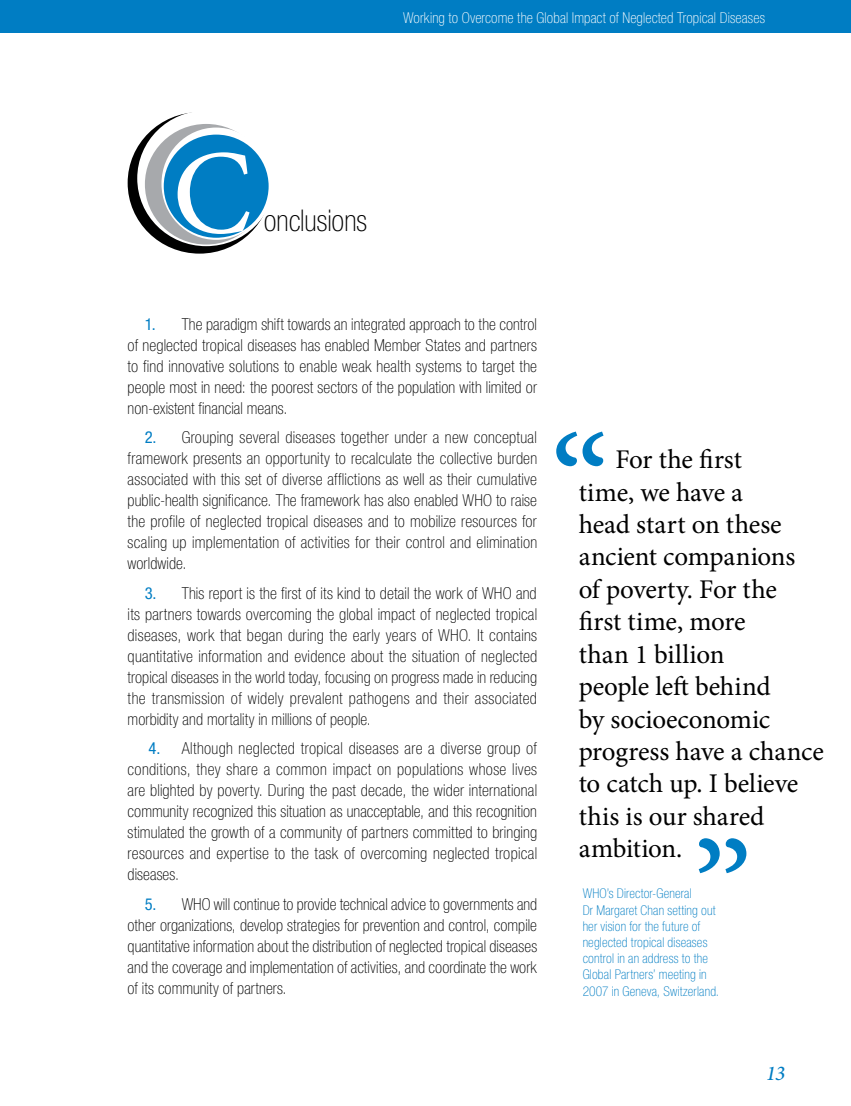
<style>
.page{position:relative;width:851px;height:1106px;background:#fff}
.page>*{position:absolute;margin:0;border:0;box-sizing:border-box;transform-origin:0 0}
.t1{font:150px "Minion Pro";color:#007dc3}
.t2{font:120px "Minion Pro";color:#fff}
.t3{font:100 condensed 30px "Helvetica Neue LT Std";color:#000}
.t4{font:27px/32.4px "Minion Pro";letter-spacing:-.005em;color:#000}
.t5{font:italic 500 21px "Minion Pro";color:#007dc3}
.t6{font:100 condensed 16.5px/21px "Helvetica Neue LT Std";letter-spacing:.01em;color:#000;text-align:justify}
.t7{font:100 condensed 15px "Helvetica Neue LT Std";letter-spacing:.01em;color:#fff}
.t8{font:100 condensed 13.5px/16.2px "Helvetica Neue LT Std";letter-spacing:.015em;color:#007dc3}
.s1{font-size:21px}
.s2{font-weight:400;color:#007dc3}
</style>
<div class="page">
<div style="left:0;top:0;width:850px;height:33px;background:#007dc3"></div>
<div style="left:128px;top:112px;width:143px;height:142px;background:#000;border-radius:50%"></div>
<div style="left:137px;top:111px;width:138px;height:135px;background:#fff;border-radius:50%"></div>
<div style="left:145px;top:124px;width:122px;height:120px;background:#a7a9ac;border-radius:50%"></div>
<svg style="left:161px;top:128px;width:109px;height:112px"></svg>
<div style="left:164px;top:135px;width:104px;height:103px;background:#007dc3;border-radius:50%"></div>
<p class="t7" style="left:403px;top:9px;width:436px">Working to Overcome the Global Impact of Neglected Tropical Diseases <span class="s1">Annexe I</span></p>
<h2 class="t2" style="left:172px;top:113px;width:81px">C</h2>
<h3 class="t3" style="left:264px;top:203px;width:105px">onclusions</h3>
<p class="t6" style="left:128px;top:313px;width:411px;text-indent:17px"><span class="s2">1.</span> The paradigm shift towards an integrated approach to the control of neglected tropical diseases has enabled Member States and partners to find innovative solutions to enable weak health systems to target the people most in need: the poorest sectors of the population with limited or non-existent financial means.</p>
<p class="t6" style="left:128px;top:426px;width:411px;text-indent:17px"><span class="s2">2.</span> Grouping several diseases together under a new conceptual framework presents an opportunity to recalculate the collective burden associated with this set of diverse afflictions as well as their cumulative public-health significance. The framework has also enabled WHO to raise the profile of neglected tropical diseases and to mobilize resources for scaling up implementation of activities for their control and elimination worldwide.</p>
<p class="t6" style="left:128px;top:582px;width:411px;text-indent:17px"><span class="s2">3.</span> This report is the first of its kind to detail the work of WHO and its partners towards overcoming the global impact of neglected tropical diseases, work that began during the early years of WHO. It contains quantitative information and evidence about the situation of neglected tropical diseases in the world today, focusing on progress made in reducing the transmission of widely prevalent pathogens and their associated morbidity and mortality in millions of people.</p>
<p class="t6" style="left:128px;top:737px;width:411px;text-indent:21px"><span class="s2">4.</span> Although neglected tropical diseases are a diverse group of conditions, they share a common impact on populations whose lives are blighted by poverty. During the past decade, the wider international community recognized this situation as unacceptable, and this recognition stimulated the growth of a community of partners committed to bringing resources and expertise to the task of overcoming neglected tropical diseases.</p>
<p class="t6" style="left:128px;top:893px;width:411px;text-indent:17px"><span class="s2">5.</span> WHO will continue to provide technical advice to governments and other organizations, develop strategies for prevention and control, compile quantitative information about the distribution of neglected tropical diseases and the coverage and implementation of activities, and coordinate the work of its community of partners.</p>
<h1 class="t1" style="left:550px;top:390px;width:61px">“</h1>
<h3 class="t4" style="left:578px;top:443px;width:247px;text-indent:37px">For the first<br>time, we have a<br>head start on these ancient companions<br>of poverty. For the first time, more<br>than 1 billion<br>people left behind<br>by socioeconomic progress have a chance to catch up. I believe this is our shared ambition.</h3>
<h1 class="t1" style="left:692px;top:796px;width:62px">”</h1>
<p class="t8" style="left:582px;top:885px;width:138px">WHO’s Director-General<br>Dr Margaret Chan setting out her vision for the future of neglected tropical diseases control in an address to the<br>Global Partners’ meeting in<br>2007 in Geneva, Switzerland.</p>
<p class="t5" style="left:765px;top:1059px;width:21px">13</p>
</div>
